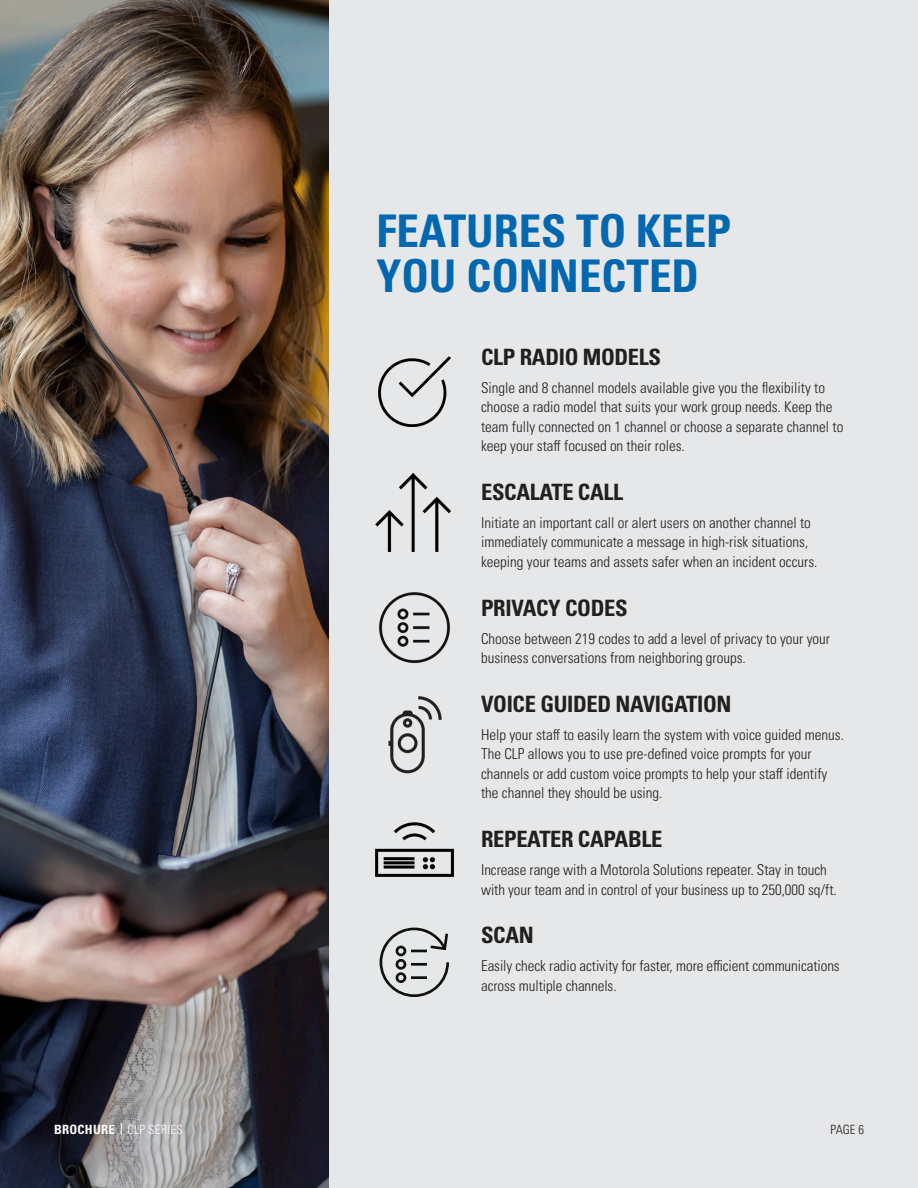
<style>
.page{position:relative;width:918px;height:1188px;background:#fff}
.page>*{position:absolute;margin:0;border:0;box-sizing:border-box;transform-origin:0 0}
.t1{font:700 condensed 45px/45px "Univers LT Pro";color:#0168b0}
.t2{font:700 condensed 22.5px "Univers LT Pro";letter-spacing:-.015em;color:#231f20}
.t3{font:300 condensed 15px/19.5px "Univers LT Pro";color:#231f20}
.t4{font:300 condensed 12.75px "Univers LT Pro";letter-spacing:.025em;color:#fff}
.t5{font:300 condensed 12.75px "Univers LT Pro";color:#231f20}
.s1{font-weight:700}
</style>
<div class="page">
<div style="left:298px;top:0;width:620px;height:1188px;background:#e6e7e9"></div>
<hr style="left:917px;top:0;width:1px;height:396px;background:#231f20">
<img style="left:375px;top:474px;width:75px;height:78px">
<img style="left:375px;top:822px;width:79px;height:55px">
<img style="left:378px;top:357px;width:72px;height:69px">
<img style="left:0;top:0;width:328px;height:1188px">
<svg style="left:121px;top:1123px;width:1px;height:13px"></svg>
<img style="left:379px;top:592px;width:71px;height:72px">
<img style="left:388px;top:696px;width:54px;height:78px">
<svg style="left:379px;top:927px;width:70px;height:70px"></svg>
<p class="t1" style="left:376px;top:208px;width:356px">FEATURES TO KEEP<br>YOU CONNECTED</p>
<p class="t2" style="left:481px;top:343px;width:181px">CLP RADIO MODELS</p>
<p class="t3" style="left:481px;top:377px;width:364px">Single and 8 channel models available give you the flexibility to choose a radio model that suits your work group needs. Keep the team fully connected on 1 channel or choose a separate channel to keep your staff focused on their roles.</p>
<p class="t2" style="left:481px;top:478px;width:144px">ESCALATE CALL</p>
<p class="t3" style="left:481px;top:512px;width:338px">Initiate an important call or alert users on another channel to immediately communicate a message in high-risk situations, keeping your teams and assets safer when an incident occurs.</p>
<p class="t2" style="left:481px;top:594px;width:148px">PRIVACY CODES</p>
<p class="t3" style="left:481px;top:628px;width:350px">Choose between 219 codes to add a level of privacy to your your business conversations from neighboring groups.</p>
<p class="t2" style="left:481px;top:690px;width:252px">VOICE GUIDED NAVIGATION</p>
<p class="t3" style="left:481px;top:724px;width:364px">Help your staff to easily learn the system with voice guided menus.<br>The CLP allows you to use pre-defined voice prompts for your channels or add custom voice prompts to help your staff identify the channel they should be using.</p>
<p class="t2" style="left:481px;top:825px;width:183px">REPEATER CAPABLE</p>
<p class="t3" style="left:481px;top:859px;width:357px">Increase range with a Motorola Solutions repeater. Stay in touch with your team and in control of your business up to 250,000 sq/ft.</p>
<p class="t2" style="left:481px;top:922px;width:54px">SCAN</p>
<p class="t3" style="left:481px;top:956px;width:360px">Easily check radio activity for faster, more efficient communications across multiple channels.</p>
<p class="t4" style="left:54px;top:1121px;width:130px"><span class="s1">BROCHURE</span> CLP SERIES</p>
<p class="t5" style="left:831px;top:1121px;width:35px">PAGE 6</p>
</div>
